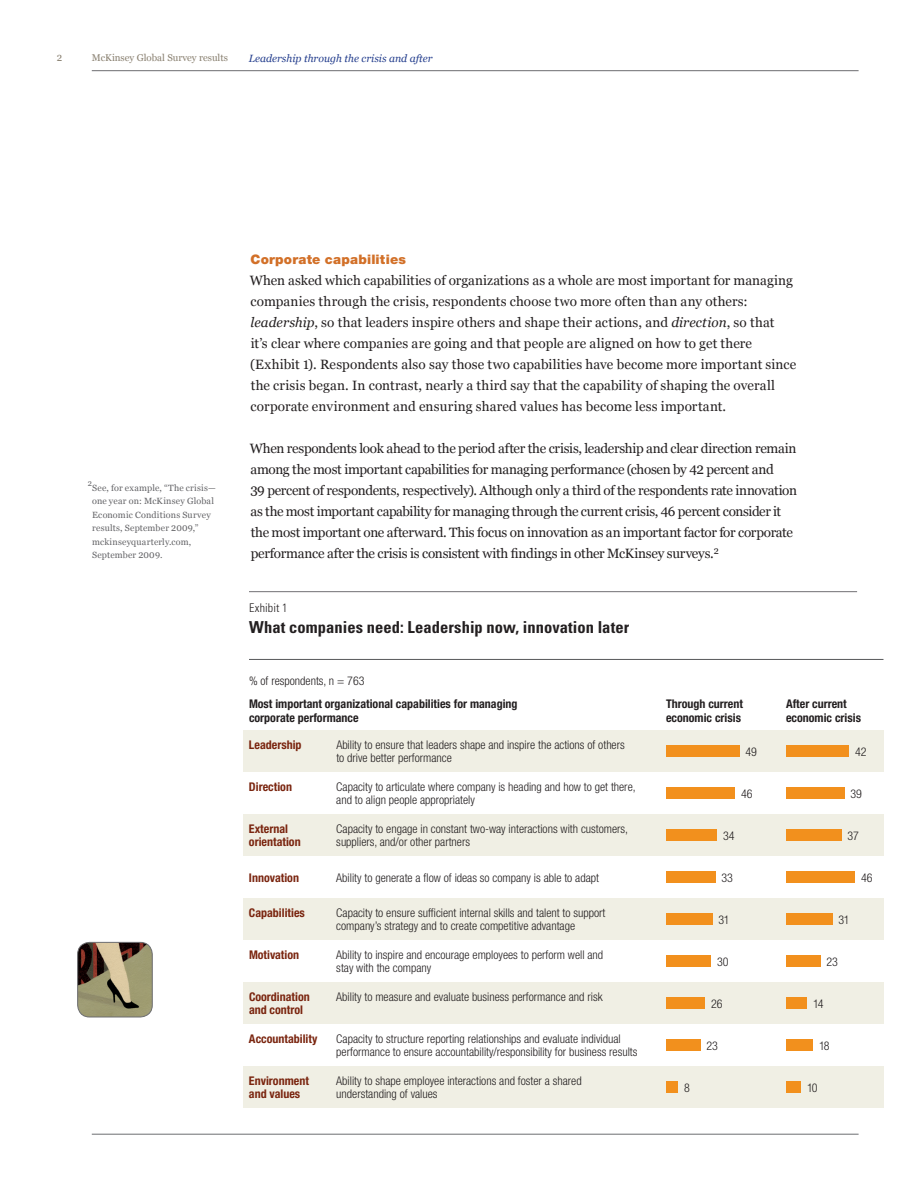
<style>
.page{position:relative;width:918px;height:1188px;background:#fff}
.page>*{position:absolute;margin:0;border:0;box-sizing:border-box;transform-origin:0 0}
.t1{font:700 condensed 16.5px "Univers LT Std";letter-spacing:.005em;color:#231f20}
.t2{font:700 condensed 15px/21px "Helvetica Neue LT Std";color:#231f20}
.t3{font:13.5px/21px "Georgia";letter-spacing:-.01em;color:#231f20}
.t4{font:900 13.2px "Helvetica Neue LT Std";letter-spacing:.015em;color:#d27028}
.t5{font:300 condensed 12px/13.5px "Helvetica Neue LT Std";color:#231f20}
.t6{font:700 condensed 12px/13.5px "Helvetica Neue LT Std";color:#7a250f}
.t7{font:700 condensed 12px/13.5px "Helvetica Neue LT Std";color:#231f20}
.t8{font:300 condensed 12px "Univers LT Std";letter-spacing:.01em;color:#231f20}
.t9{font:italic 10.5px "Georgia";color:#253f8e}
.t10{font:9.75px "Georgia";color:#887f6f}
.t11{font:9px/13.5px "Georgia";letter-spacing:.02em;color:#636366}
.t12{font:7.5px "Georgia";color:#636366}
.s1{font-style:italic}
</style>
<div class="page">
<hr style="left:92px;top:70px;width:767px;height:1px;background:#6c6d70">
<hr style="left:92px;top:1134px;width:767px;height:1px;background:#6c6d70">
<img style="left:78px;top:942px;width:74px;height:75px">
<div style="left:78px;top:942px;width:74px;height:75px;border:1px solid #6c6d70;border-radius:12px"></div>
<hr style="left:249px;top:591px;width:608px;height:1px;background:#717074">
<div style="left:243px;top:730px;width:641px;height:42px;background:#f0efe4"></div>
<div style="left:243px;top:814px;width:641px;height:42px;background:#f0efe4"></div>
<div style="left:243px;top:898px;width:641px;height:42px;background:#f0efe4"></div>
<div style="left:243px;top:982px;width:641px;height:42px;background:#f0efe4"></div>
<div style="left:243px;top:1066px;width:641px;height:42px;background:#f0efe4"></div>
<hr style="left:249px;top:659px;width:634px;height:1px;background:#57585a">
<div style="left:666px;top:745px;width:74px;height:12px;background:#f2901d"></div>
<div style="left:786px;top:745px;width:63px;height:12px;background:#f2901d"></div>
<div style="left:666px;top:787px;width:69px;height:12px;background:#f2901d"></div>
<div style="left:786px;top:787px;width:58px;height:12px;background:#f2901d"></div>
<div style="left:666px;top:871px;width:50px;height:12px;background:#f2901d"></div>
<div style="left:786px;top:871px;width:69px;height:12px;background:#f2901d"></div>
<div style="left:666px;top:913px;width:46px;height:12px;background:#f2901d"></div>
<div style="left:786px;top:913px;width:46px;height:12px;background:#f2901d"></div>
<div style="left:666px;top:955px;width:45px;height:12px;background:#f2901d"></div>
<div style="left:786px;top:955px;width:34px;height:12px;background:#f2901d"></div>
<div style="left:666px;top:997px;width:39px;height:12px;background:#f2901d"></div>
<div style="left:786px;top:997px;width:21px;height:12px;background:#f2901d"></div>
<div style="left:666px;top:1081px;width:12px;height:12px;background:#f2901d"></div>
<div style="left:786px;top:1081px;width:15px;height:12px;background:#f2901d"></div>
<div style="left:666px;top:1039px;width:34px;height:12px;background:#f2901d"></div>
<div style="left:786px;top:1039px;width:27px;height:12px;background:#f2901d"></div>
<div style="left:666px;top:829px;width:51px;height:12px;background:#f2901d"></div>
<div style="left:786px;top:829px;width:56px;height:12px;background:#f2901d"></div>
<p class="t10" style="left:57px;top:52px;width:7px">2</p>
<p class="t10" style="left:92px;top:52px;width:138px">McKinsey Global Survey results</p>
<p class="t9" style="left:249px;top:52px;width:185px">Leadership through the crisis and after</p>
<p class="t12" style="left:88px;top:479px;width:6px">2</p>
<p class="t11" style="left:92px;top:481px;width:125px">See, for example, “The crisis— one year on: McKinsey Global<br>Economic Conditions Survey results, September 2009,” mckinseyquarterly.com,<br>September 2009.</p>
<p class="t4" style="left:251px;top:251px;width:157px">Corporate capabilities</p>
<p class="t3" style="left:250px;top:270px;width:548px">When asked which capabilities of organizations as a whole are most important for managing companies through the crisis, respondents choose two more often than any others: <span class="s1">leadership</span>, so that leaders inspire others and shape their actions, and <span class="s1">direction</span>, so that<br>it’s clear where companies are going and that people are aligned on how to get there (Exhibit 1). Respondents also say those two capabilities have become more important since the crisis began. In contrast, nearly a third say that the capability of shaping the overall corporate environment and ensuring shared values has become less important.</p>
<p class="t3" style="left:250px;top:438px;width:549px">When respondents look ahead to the period after the crisis, leadership and clear direction remain among the most important capabilities for managing performance (chosen by 42 percent and<br>39 percent of respondents, respectively). Although only a third of the respondents rate innovation as the most important capability for managing through the current crisis, 46 percent consider it the most important one afterward. This focus on innovation as an important factor for corporate performance after the crisis is consistent with findings in other McKinsey surveys.<sup>2</sup></p>
<p class="t2" style="left:249px;top:517px;width:89px">Survey 2009<br>Women matter</p>
<p class="t8" style="left:249px;top:600px;width:40px">Exhibit 1</p>
<p class="t1" style="left:249px;top:617px;width:382px">What companies need: Leadership now, innovation later</p>
<p class="t5" style="left:249px;top:674px;width:117px">% of respondents, n = 763</p>
<p class="t7" style="left:249px;top:697px;width:270px">Most important organizational capabilities for managing corporate performance</p>
<p class="t7" style="left:666px;top:697px;width:79px">Through current economic crisis</p>
<p class="t7" style="left:786px;top:697px;width:77px">After current economic crisis</p>
<p class="t6" style="left:249px;top:738px;width:54px">Leadership</p>
<p class="t6" style="left:249px;top:780px;width:45px">Direction</p>
<p class="t5" style="left:336px;top:738px;width:290px">Ability to ensure that leaders shape and inspire the actions of others to drive better performance</p>
<p class="t5" style="left:336px;top:780px;width:301px">Capacity to articulate where company is heading and how to get there, and to align people appropriately</p>
<p class="t5" style="left:746px;top:745px;width:13px">49</p>
<p class="t5" style="left:855px;top:745px;width:13px">42</p>
<p class="t5" style="left:741px;top:787px;width:13px">46</p>
<p class="t5" style="left:851px;top:787px;width:13px">39</p>
<p class="t5" style="left:336px;top:822px;width:293px">Capacity to engage in constant two-way interactions with customers, suppliers, and/or other partners</p>
<p class="t6" style="left:249px;top:822px;width:53px">External orientation</p>
<p class="t5" style="left:723px;top:829px;width:13px">34</p>
<p class="t5" style="left:848px;top:829px;width:13px">37</p>
<p class="t6" style="left:249px;top:871px;width:52px">Innovation</p>
<p class="t5" style="left:336px;top:871px;width:264px">Ability to generate a flow of ideas so company is able to adapt</p>
<p class="t5" style="left:722px;top:871px;width:13px">33</p>
<p class="t5" style="left:861px;top:871px;width:13px">46</p>
<p class="t5" style="left:336px;top:906px;width:271px">Capacity to ensure sufficient internal skills and talent to support company’s strategy and to create competitive advantage</p>
<p class="t6" style="left:249px;top:906px;width:57px">Capabilities</p>
<p class="t5" style="left:719px;top:913px;width:13px">31</p>
<p class="t5" style="left:839px;top:913px;width:13px">31</p>
<p class="t6" style="left:249px;top:948px;width:52px">Motivation</p>
<p class="t5" style="left:336px;top:948px;width:268px">Ability to inspire and encourage employees to perform well and stay with the company</p>
<p class="t6" style="left:249px;top:990px;width:62px">Coordination</p>
<p class="t5" style="left:336px;top:990px;width:268px">Ability to measure and evaluate business performance and risk</p>
<p class="t6" style="left:249px;top:1003px;width:56px">and control</p>
<p class="t6" style="left:249px;top:1032px;width:70px">Accountability</p>
<p class="t6" style="left:249px;top:1074px;width:61px">Environment and values</p>
<p class="t5" style="left:336px;top:1032px;width:303px">Capacity to structure reporting relationships and evaluate individual performance to ensure accountability/responsibility for business results</p>
<p class="t5" style="left:336px;top:1074px;width:247px">Ability to shape employee interactions and foster a shared understanding of values</p>
<p class="t5" style="left:717px;top:955px;width:13px">30</p>
<p class="t5" style="left:827px;top:955px;width:13px">23</p>
<p class="t5" style="left:711px;top:997px;width:13px">26</p>
<p class="t5" style="left:813px;top:997px;width:12px">14</p>
<p class="t5" style="left:707px;top:1039px;width:13px">23</p>
<p class="t5" style="left:819px;top:1039px;width:12px">18</p>
<p class="t5" style="left:684px;top:1081px;width:7px">8</p>
<p class="t5" style="left:807px;top:1081px;width:12px">10</p>
</div>
